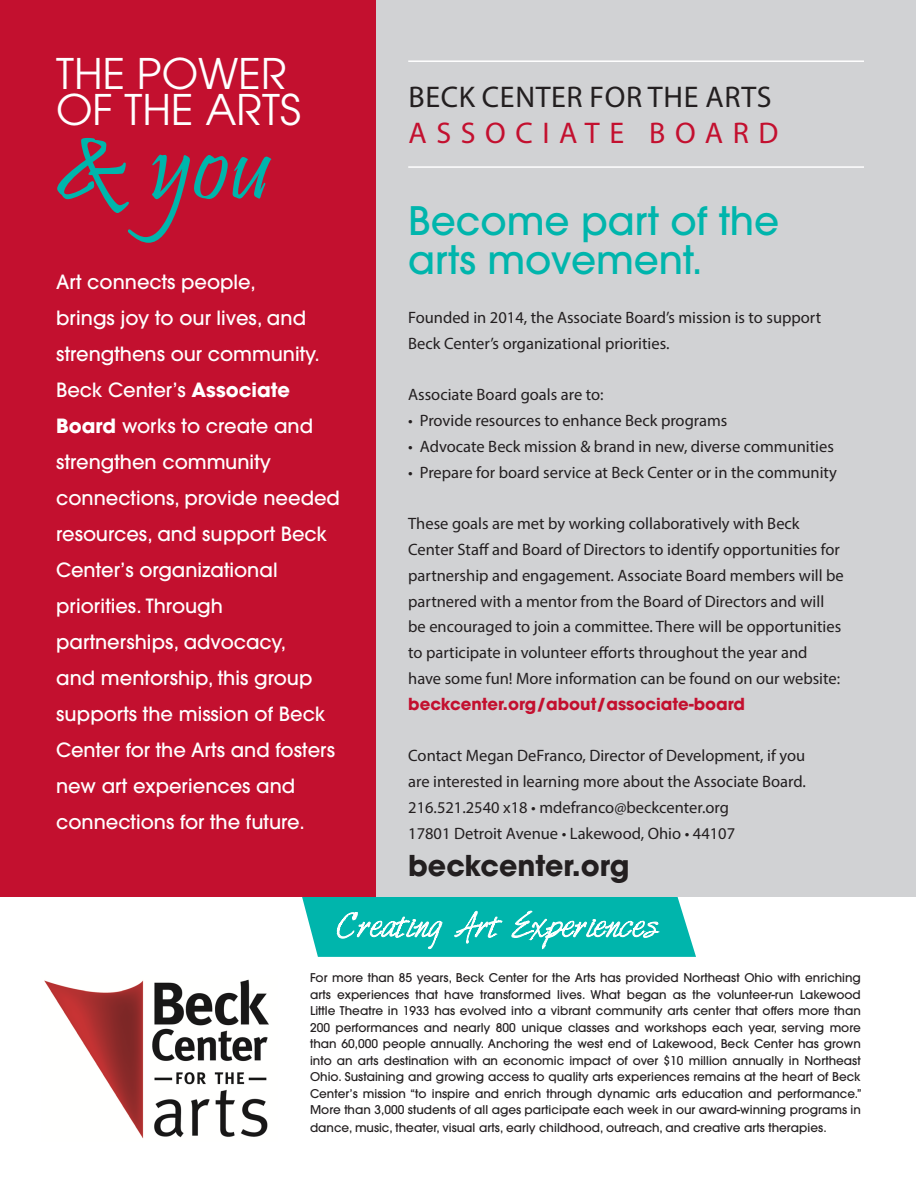
<style>
.page{position:relative;width:918px;height:1188px;background:#fff}
.page>*{position:absolute;margin:0;border:0;box-sizing:border-box;transform-origin:0 0}
.t1{font:105px "Pristina";color:#00b5ac}
.t2{font:42px "ITC Avant Garde Pro";color:#fff}
.t3{font:500 39px/39.6px "ITC Avant Garde Pro";color:#00b5ac}
.t4{font:30px "Myriad Pro";letter-spacing:.02em;color:#231f20}
.t5{font:30px "Myriad Pro";letter-spacing:.32em;color:#c3102f}
.t6{font:700 28.5px "ITC Avant Garde Pro";color:#231f20}
.t7{font:500 19.5px/36px "ITC Avant Garde Pro";color:#fff}
.t8{font:16.5px/25.8px "Myriad Pro";color:#231f20}
.t9{font:500 12px/16.6px "ITC Avant Garde Pro";color:#231f20;text-align:justify}
.s1{font-weight:700}
.s2{font-family:"ITC Avant Garde Pro";font-weight:700;color:#c3102f}
</style>
<div class="page">
<svg style="left:300px;top:896px;width:396px;height:61px;background:#28bfb8"></svg>
<div style="left:0;top:0;width:540px;height:896px;background:#c3102f"></div>
<div style="left:376px;top:0;width:540px;height:896px;background:#d1d2d4"></div>
<img style="left:44px;top:979px;width:225px;height:160px">
<hr style="left:408px;top:166px;width:456px;height:2px;background:#fff">
<hr style="left:408px;top:60px;width:456px;height:2px;background:#fff">
<p class="t2" style="left:56px;top:48px;width:232px">THE POWER</p>
<p class="t2" style="left:56px;top:83px;width:246px">OF THE ARTS</p>
<p class="t1" style="left:56px;top:107px;width:216px">&amp; you</p>
<p class="t7" style="left:56px;top:264px;width:285px">Art connects people,<br>brings joy to our lives, and strengthens our community.<br>Beck Center’s <span class="s1">Associate<br>Board</span> works to create and strengthen community connections, provide needed resources, and support Beck<br>Center’s organizational priorities. Through partnerships, advocacy,<br>and mentorship, this group supports the mission of Beck<br>Center for the Arts and fosters new art experiences and connections for the future.</p>
<p class="t4" style="left:409px;top:78px;width:364px">BECK CENTER FOR THE ARTS</p>
<p class="t5" style="left:409px;top:114px;width:372px">ASSOCIATE BOARD</p>
<p class="t3" style="left:408px;top:200px;width:373px">Become part of the arts movement.</p>
<p class="t8" style="left:408px;top:304px;width:414px">Founded in 2014, the Associate Board’s mission is to support<br>Beck Center’s organizational priorities.</p>
<p class="t8" style="left:408px;top:382px;width:197px">Associate Board goals are to:</p>
<p class="t8" style="left:408px;top:407px;width:321px">• Provide resources to enhance Beck programs</p>
<p class="t8" style="left:408px;top:433px;width:427px">• Advocate Beck mission &amp; brand in new, diverse communities</p>
<p class="t8" style="left:408px;top:459px;width:430px">• Prepare for board service at Beck Center or in the community</p>
<p class="t8" style="left:408px;top:511px;width:437px">These goals are met by working collaboratively with Beck Center Staff and Board of Directors to identify opportunities for partnership and engagement. Associate Board members will be partnered with a mentor from the Board of Directors and will be encouraged to join a committee. There will be opportunities to participate in volunteer efforts throughout the year and have some fun! More information can be found on our website: <span class="s2">beckcenter.org/about/associate-board</span></p>
<p class="t8" style="left:408px;top:743px;width:399px;text-align:justify">Contact Megan DeFranco, Director of Development, if you are interested in learning more about the Associate Board.<br>216.521.2540 x18 • mdefranco@beckcenter.org</p>
<p class="t8" style="left:408px;top:820px;width:328px">17801 Detroit Avenue • Lakewood, Ohio • 44107</p>
<p class="t6" style="left:408px;top:847px;width:223px">beckcenter.org</p>
<p class="t9" style="left:310px;top:970px;width:553px">For more than 85 years, Beck Center for the Arts has provided Northeast Ohio with enriching arts experiences that have transformed lives. What began as the volunteer-run Lakewood Little Theatre in 1933 has evolved into a vibrant community arts center that offers more than 200 performances and nearly 800 unique classes and workshops each year, serving more than 60,000 people annually. Anchoring the west end of Lakewood, Beck Center has grown into an arts destination with an economic impact of over $10 million annually in Northeast Ohio. Sustaining and growing access to quality arts experiences remains at the heart of Beck Center’s mission “to inspire and enrich through dynamic arts education and performance.” More than 3,000 students of all ages participate each week in our award-winning programs in dance, music, theater, visual arts, early childhood, outreach, and creative arts therapies.</p>
</div>
